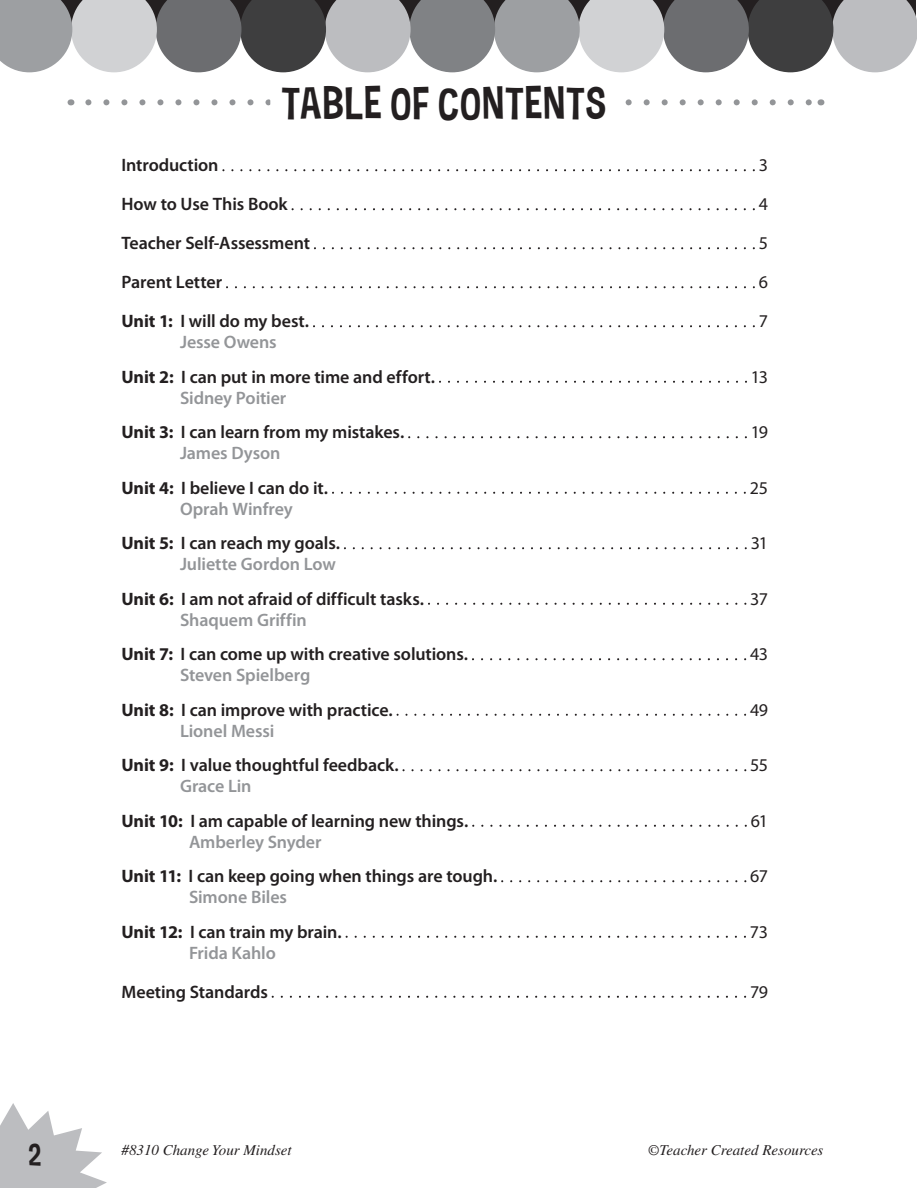
<style>
.page{position:relative;width:918px;height:1188px;background:#fff}
.page>*{position:absolute;margin:0;border:0;box-sizing:border-box;transform-origin:0 0}
.S1{font:45px "Hauracherell NC";letter-spacing:-.01em;color:#231f20}
.t1{font:30px "Hauracherell NC";color:#231f20}
.ToC-level_2{font:600 18px "Myriad Pro";letter-spacing:-.005em;color:#231f20}
.ToC-level_3{font:600 18px "Myriad Pro";letter-spacing:-.005em;color:#939598}
.ToC-level_1{font:600 18px "Myriad Pro";letter-spacing:-.005em;color:#231f20}
.ToC-level_2-2{font:18px "Myriad Pro";letter-spacing:-.04em;color:#231f20}
.ToC-level_1-2{font:18px "Myriad Pro";color:#231f20}
.t2{font:italic 15px "Times LT Std";color:#231f20}
.s1{font-weight:700}
</style>
<div class="page">
<svg style="left:0;top:1103px;width:107px;height:85px"></svg>
<svg style="left:0;top:0;width:916px;height:72px;background:#98999b"></svg>
<svg style="left:88px;top:99px;width:724px;height:6px"></svg>
<div style="left:270px;top:98px;width:351px;height:9px;background:#fff"></div>
<svg style="left:223px;top:169px;width:531px;height:2px"></svg>
<svg style="left:293px;top:208px;width:461px;height:2px"></svg>
<svg style="left:315px;top:247px;width:439px;height:2px"></svg>
<svg style="left:227px;top:286px;width:527px;height:2px"></svg>
<svg style="left:314px;top:325px;width:440px;height:2px"></svg>
<svg style="left:440px;top:381px;width:306px;height:2px"></svg>
<svg style="left:409px;top:436px;width:337px;height:2px"></svg>
<svg style="left:333px;top:492px;width:412px;height:2px"></svg>
<svg style="left:345px;top:547px;width:401px;height:2px"></svg>
<svg style="left:429px;top:603px;width:316px;height:2px"></svg>
<svg style="left:473px;top:658px;width:272px;height:2px"></svg>
<svg style="left:398px;top:714px;width:347px;height:2px"></svg>
<svg style="left:404px;top:769px;width:341px;height:2px"></svg>
<svg style="left:473px;top:825px;width:273px;height:2px"></svg>
<svg style="left:502px;top:880px;width:243px;height:2px"></svg>
<svg style="left:347px;top:936px;width:398px;height:2px"></svg>
<svg style="left:273px;top:996px;width:472px;height:2px"></svg>
<p class="S1" style="left:282px;top:75px;width:328px">TABLE OF CONTENTS</p>
<p class="ToC-level_1" style="left:122px;top:154px;width:99px">Introduction</p>
<p class="ToC-level_1-2" style="left:759px;top:154px;width:11px">3</p>
<p class="ToC-level_1" style="left:122px;top:193px;width:168px">How to Use This Book</p>
<p class="ToC-level_1-2" style="left:759px;top:193px;width:11px">4</p>
<p class="ToC-level_1" style="left:122px;top:232px;width:190px">Teacher Self-Assessment</p>
<p class="ToC-level_1-2" style="left:759px;top:232px;width:11px">5</p>
<p class="ToC-level_1" style="left:122px;top:271px;width:102px">Parent Letter</p>
<p class="ToC-level_1-2" style="left:759px;top:271px;width:11px">6</p>
<p class="ToC-level_2" style="left:122px;top:310px;width:189px"><span class="s1">Unit 1:</span> I will do my best.</p>
<p class="ToC-level_2-2" style="left:759px;top:310px;width:11px">7</p>
<p class="ToC-level_3" style="left:180px;top:331px;width:98px">Jesse Owens</p>
<p class="ToC-level_2" style="left:122px;top:365px;width:315px"><span class="s1">Unit 2:</span> I can put in more time and effort.</p>
<p class="ToC-level_2-2" style="left:751px;top:366px;width:19px">13</p>
<p class="ToC-level_3" style="left:180px;top:386px;width:108px">Sidney Poitier</p>
<p class="ToC-level_2" style="left:122px;top:421px;width:284px"><span class="s1">Unit 3:</span> I can learn from my mistakes.</p>
<p class="ToC-level_2-2" style="left:751px;top:421px;width:19px">19</p>
<p class="ToC-level_3" style="left:180px;top:442px;width:102px">James Dyson</p>
<p class="ToC-level_2" style="left:122px;top:476px;width:208px"><span class="s1">Unit 4:</span> I believe I can do it.</p>
<p class="ToC-level_2-2" style="left:750px;top:477px;width:20px">25</p>
<p class="ToC-level_3" style="left:180px;top:497px;width:114px">Oprah Winfrey</p>
<p class="ToC-level_2" style="left:122px;top:532px;width:220px"><span class="s1">Unit 5:</span> I can reach my goals.</p>
<p class="ToC-level_2-2" style="left:751px;top:532px;width:19px">31</p>
<p class="ToC-level_3" style="left:180px;top:553px;width:157px">Juliette Gordon Low</p>
<p class="ToC-level_2" style="left:122px;top:587px;width:304px"><span class="s1">Unit 6:</span> I am not afraid of difficult tasks.</p>
<p class="ToC-level_2-2" style="left:750px;top:588px;width:19px">37</p>
<p class="ToC-level_3" style="left:180px;top:608px;width:128px">Shaquem Griffin</p>
<p class="ToC-level_2" style="left:122px;top:643px;width:348px"><span class="s1">Unit 7:</span> I can come up with creative solutions.</p>
<p class="ToC-level_2-2" style="left:750px;top:643px;width:19px">43</p>
<p class="ToC-level_3" style="left:180px;top:664px;width:132px">Steven Spielberg</p>
<p class="ToC-level_2" style="left:122px;top:698px;width:273px"><span class="s1">Unit 8:</span> I can improve with practice.</p>
<p class="ToC-level_2-2" style="left:750px;top:699px;width:19px">49</p>
<p class="ToC-level_3" style="left:180px;top:719px;width:96px">Lionel Messi</p>
<p class="ToC-level_2" style="left:122px;top:754px;width:279px"><span class="s1">Unit 9:</span> I value thoughtful feedback.</p>
<p class="ToC-level_2-2" style="left:750px;top:754px;width:19px">55</p>
<p class="ToC-level_3" style="left:180px;top:775px;width:73px">Grace Lin</p>
<p class="ToC-level_2" style="left:122px;top:809px;width:348px"><span class="s1">Unit 10:</span> I am capable of learning new things.</p>
<p class="ToC-level_2-2" style="left:751px;top:810px;width:19px">61</p>
<p class="ToC-level_3" style="left:189px;top:830px;width:134px">Amberley Snyder</p>
<p class="ToC-level_2" style="left:122px;top:865px;width:377px"><span class="s1">Unit 11:</span> I can keep going when things are tough.</p>
<p class="ToC-level_2-2" style="left:750px;top:865px;width:19px">67</p>
<p class="ToC-level_3" style="left:189px;top:886px;width:100px">Simone Biles</p>
<p class="ToC-level_2" style="left:122px;top:920px;width:222px"><span class="s1">Unit 12:</span> I can train my brain.</p>
<p class="ToC-level_2-2" style="left:750px;top:921px;width:20px">73</p>
<p class="ToC-level_3" style="left:189px;top:941px;width:88px">Frida Kahlo</p>
<p class="ToC-level_1" style="left:122px;top:980px;width:148px">Meeting Standards</p>
<p class="ToC-level_1-2" style="left:750px;top:981px;width:19px">79</p>
<h2 class="t1" style="left:29px;top:1136px;width:15px">2</h2>
<p class="t2" style="left:122px;top:1141px;width:172px">#8310 Change Your Mindset</p>
<p class="t2" style="left:648px;top:1141px;width:177px">©Teacher Created Resources</p>
</div>
